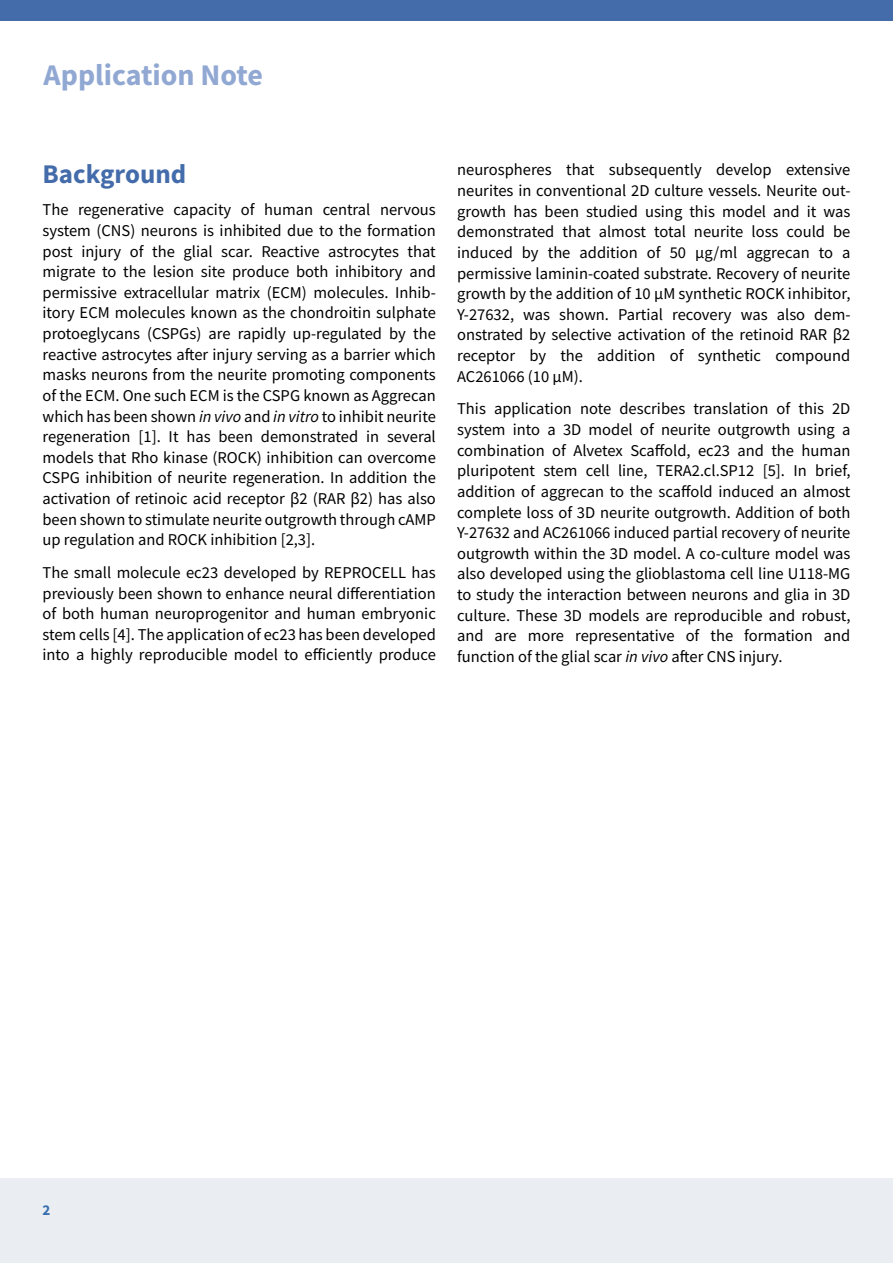
<style>
.page{position:relative;width:893px;height:1263px;background:#fff}
.page>*{position:absolute;margin:0;border:0;box-sizing:border-box;transform-origin:0 0}
.t1{font:700 30px "Source Sans Pro";color:#91a8d3}
.t2{font:700 27px "Source Sans Pro";color:#446cab}
.t3{font:16.5px/20.7px "Source Sans Pro";color:#000;text-align:justify}
.t4{font:700 15px "Source Sans Pro";color:#386fae}
.s1{font-style:italic}
</style>
<div class="page">
<div style="left:0;top:0;width:893px;height:21px;background:#446cab"></div>
<div style="left:0;top:1178px;width:893px;height:85px;background:#eaeef2"></div>
<h1 class="t1" style="left:44px;top:63px;width:221px">Application Note</h1>
<h2 class="t2" style="left:43px;top:162px;width:145px">Background</h2>
<p class="t3" style="left:43px;top:201px;width:395px">The regenerative capacity of human central nervous system (CNS) neurons is inhibited due to the formation post injury of the glial scar. Reactive astrocytes that migrate to the lesion site produce both inhibitory and permissive extracellular matrix (ECM) molecules. Inhib&shy;itory ECM molecules known as the chondroitin sulphate protoeglycans (CSPGs) are rapidly up-regulated by the reactive astrocytes after injury serving as a barrier which masks neurons from the neurite promoting components of the ECM. One such ECM is the CSPG known as Aggrecan which has been shown <span class="s1">in vivo</span> and <span class="s1">in vitro</span> to inhibit neurite regeneration [1]. It has been demonstrated in several models that Rho kinase (ROCK) inhibition can overcome CSPG inhibition of neurite regeneration. In addition the activation of retinoic acid receptor ꞵ2 (RAR ꞵ2) has also been shown to stimulate neurite outgrowth through cAMP up regulation and ROCK inhibition [2,3].</p>
<p class="t3" style="left:43px;top:563px;width:395px">The small molecule ec23 developed by REPROCELL has previously been shown to enhance neural differentiation of both human neuroprogenitor and human embryonic stem cells [4]. The application of ec23 has been developed into a highly reproducible model to efficiently produce</p>
<p class="t3" style="left:457px;top:161px;width:395px">neurospheres that subsequently develop extensive neurites in conventional 2D culture vessels. Neurite out&shy;growth has been studied using this model and it was demonstrated that almost total neurite loss could be induced by the addition of 50 µg/ml aggrecan to a permissive laminin-coated substrate. Recovery of neurite growth by the addition of 10 µM synthetic ROCK inhibitor, Y-27632, was shown. Partial recovery was also dem&shy;onstrated by selective activation of the retinoid RAR ꞵ2 receptor by the addition of synthetic compound AC261066 (10 µM).</p>
<p class="t3" style="left:457px;top:400px;width:395px">This application note describes translation of this 2D system into a 3D model of neurite outgrowth using a combination of Alvetex Scaffold, ec23 and the human pluripotent stem cell line, TERA2.cl.SP12 [5]. In brief, addition of aggrecan to the scaffold induced an almost complete loss of 3D neurite outgrowth. Addition of both Y-27632 and AC261066 induced partial recovery of neurite outgrowth within the 3D model. A co-culture model was also developed using the glioblastoma cell line U118-MG to study the interaction between neurons and glia in 3D culture. These 3D models are reproducible and robust, and are more representative of the formation and function of the glial scar <span class="s1">in vivo</span> after CNS injury.</p>
<p class="t4" style="left:43px;top:1204px;width:9px">2</p>
</div>
